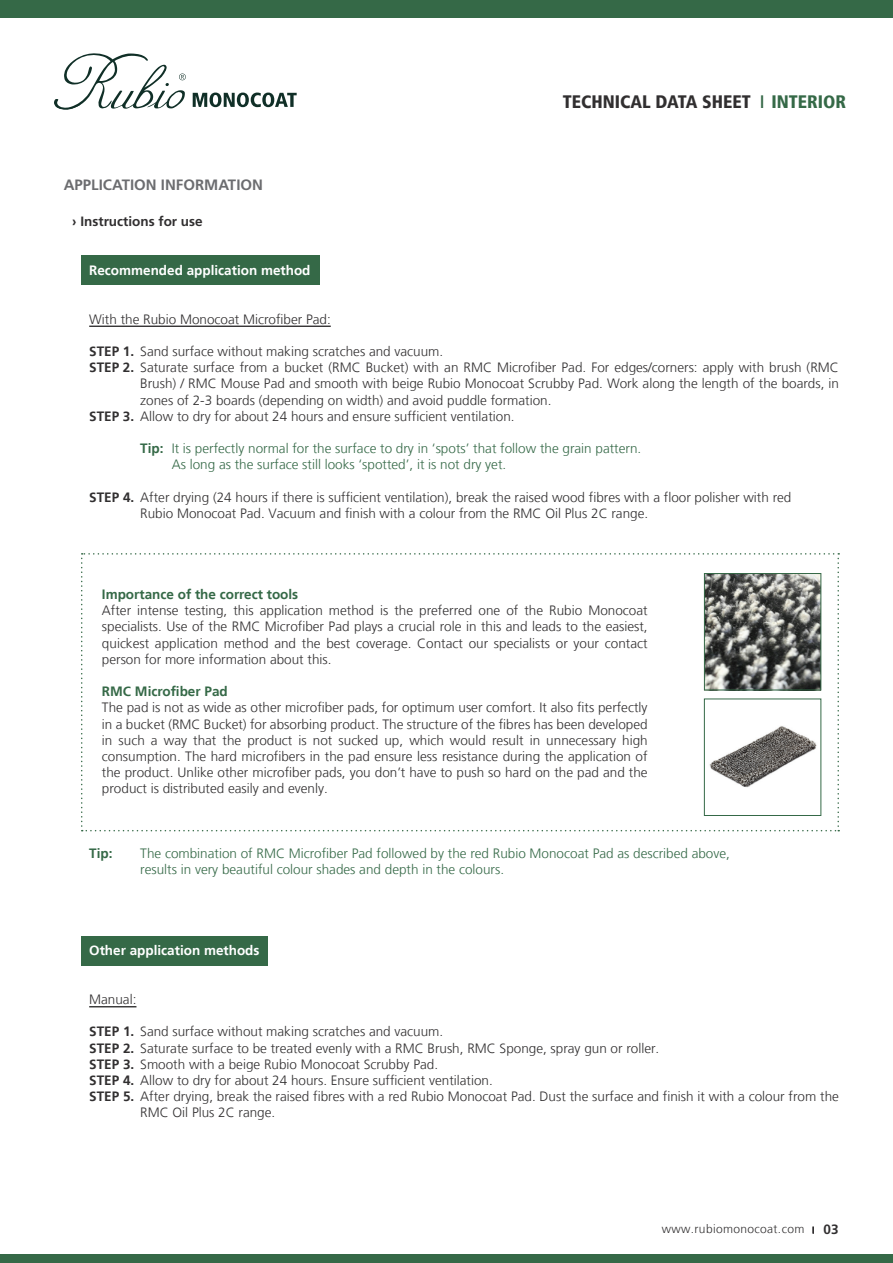
<style>
.page{position:relative;width:893px;height:1263px;background:#fff}
.page>*{position:absolute;margin:0;border:0;box-sizing:border-box;transform-origin:0 0}
.t1{font:900 condensed 18px "Frutiger 77";color:#312f30}
.t2{font:700 15px "Frutiger LT Std";color:#6c6d70}
.t3{font:300 13.5px/16.2px "Frutiger LT";color:#312f30;text-align:justify}
.t4{font:300 13.5px/16.2px "Frutiger LT";color:#356947}
.t5{font:700 13.5px "Frutiger LT";color:#fff}
.t6{font:700 13.5px "Frutiger LT";color:#356947}
.t7{font:700 13.5px "Frutiger LT Std";color:#312f30}
.t8{font:300 12px "Frutiger LT";letter-spacing:.03em;color:#312f30}
.s1{color:#356947}
.s2{font-weight:700}
.s3{font-family:"Frutiger 65";font-weight:700;font-size:9.15px}
.s4{font-family:"Frutiger LT Std";font-weight:700;font-size:13.5px}
</style>
<div class="page">
<svg style="left:54px;top:53px;width:132px;height:57px"></svg>
<svg style="left:193px;top:92px;width:104px;height:15px"></svg>
<div style="left:0;top:0;width:893px;height:18px;background:#356947"></div>
<div style="left:0;top:1254px;width:893px;height:9px;background:#356947"></div>
<div style="left:81px;top:256px;width:239px;height:29px;background:#356947"></div>
<div style="left:81px;top:936px;width:186px;height:29px;background:#356947"></div>
<hr style="left:89px;top:326px;width:242px;height:1px;background:#312f30">
<hr style="left:89px;top:1006px;width:47px;height:1px;background:#312f30">
<svg style="left:81px;top:553px;width:758px;height:278px"></svg>
<img style="left:706px;top:575px;width:113px;height:113px">
<div style="left:704px;top:573px;width:117px;height:117px;border:1px solid #356947"></div>
<img style="left:708px;top:725px;width:109px;height:64px">
<div style="left:704px;top:699px;width:117px;height:117px;border:1px solid #356947"></div>
<h1 class="t1" style="left:563px;top:91px;width:285px">TECHNICAL DATA SHEET <span class="s1">I INTERIOR</span></h1>
<p class="t2" style="left:64px;top:176px;width:201px">APPLICATION INFORMATION</p>
<p class="t7" style="left:72px;top:214px;width:132px">› Instructions for use</p>
<p class="t5" style="left:89px;top:262px;width:223px">Recommended application method</p>
<p class="t3" style="left:89px;top:311px;width:243px">With the Rubio Monocoat Microfiber Pad:</p>
<p class="t3" style="left:89px;top:343px;width:356px"><span class="s2">STEP 1.</span> Sand surface without making scratches and vacuum.</p>
<p class="t3" style="left:89px;top:359px;width:751px"><span class="s2">STEP 2.</span> Saturate surface from a bucket (RMC Bucket) with an RMC Microfiber Pad. For edges/corners: apply with brush (RMC</p>
<p class="t3" style="left:140px;top:376px;width:700px">Brush) / RMC Mouse Pad and smooth with beige Rubio Monocoat Scrubby Pad. Work along the length of the boards, in</p>
<p class="t3" style="left:140px;top:392px;width:413px">zones of 2-3 boards (depending on width) and avoid puddle formation.</p>
<p class="t3" style="left:89px;top:408px;width:427px"><span class="s2">STEP 3.</span> Allow to dry for about 24 hours and ensure sufficient ventilation.</p>
<p class="t4" style="left:172px;top:440px;width:471px;text-indent:-31px"><span class="s2">Tip:</span> It is perfectly normal for the surface to dry in ‘spots’ that follow the grain pattern.<br>As long as the surface still looks ‘spotted’, it is not dry yet.</p>
<p class="t3" style="left:140px;top:489px;width:653px;text-indent:-51px"><span class="s2">STEP 4.</span> After drying (24 hours if there is sufficient ventilation), break the raised wood fibres with a floor polisher with red<br>Rubio Monocoat Pad. Vacuum and finish with a colour from the RMC Oil Plus 2C range.</p>
<p class="t6" style="left:102px;top:586px;width:198px">Importance of the correct tools</p>
<p class="t3" style="left:102px;top:602px;width:547px">After intense testing, this application method is the preferred one of the Rubio Monocoat specialists. Use of the RMC Microfiber Pad plays a crucial role in this and leads to the easiest, quickest application method and the best coverage. Contact our specialists or your contact person for more information about this.</p>
<p class="t6" style="left:102px;top:683px;width:127px">RMC Microfiber Pad</p>
<p class="t3" style="left:102px;top:700px;width:547px">The pad is not as wide as other microfiber pads, for optimum user comfort. It also fits perfectly in a bucket (RMC Bucket) for absorbing product. The structure of the fibres has been developed in such a way that the product is not sucked up, which would result in unnecessary high consumption. The hard microfibers in the pad ensure less resistance during the application of the product. Unlike other microfiber pads, you don’t have to push so hard on the pad and the product is distributed easily and evenly.</p>
<p class="t6" style="left:89px;top:845px;width:25px">Tip:</p>
<p class="t4" style="left:140px;top:845px;width:591px">The combination of RMC Microfiber Pad followed by the red Rubio Monocoat Pad as described above, results in very beautiful colour shades and depth in the colours.</p>
<p class="t5" style="left:89px;top:943px;width:172px">Other application methods</p>
<p class="t3" style="left:89px;top:991px;width:49px">Manual:</p>
<p class="t3" style="left:89px;top:1024px;width:356px"><span class="s2">STEP 1.</span> Sand surface without making scratches and vacuum.</p>
<p class="t3" style="left:89px;top:1040px;width:572px"><span class="s2">STEP 2.</span> Saturate surface to be treated evenly with a RMC Brush, RMC Sponge, spray gun or roller.</p>
<p class="t3" style="left:89px;top:1056px;width:350px"><span class="s2">STEP 3.</span> Smooth with a beige Rubio Monocoat Scrubby Pad.</p>
<p class="t3" style="left:89px;top:1072px;width:405px"><span class="s2">STEP 4.</span> Allow to dry for about 24 hours. Ensure sufficient ventilation.</p>
<p class="t3" style="left:89px;top:1088px;width:751px"><span class="s2">STEP 5.</span> After drying, break the raised fibres with a red Rubio Monocoat Pad. Dust the surface and finish it with a colour from the</p>
<p class="t3" style="left:140px;top:1105px;width:137px">RMC Oil Plus 2C range.</p>
<p class="t8" style="left:662px;top:1222px;width:178px">www.rubiomonocoat.com <span class="s3">I</span> <span class="s4">03</span></p>
</div>
